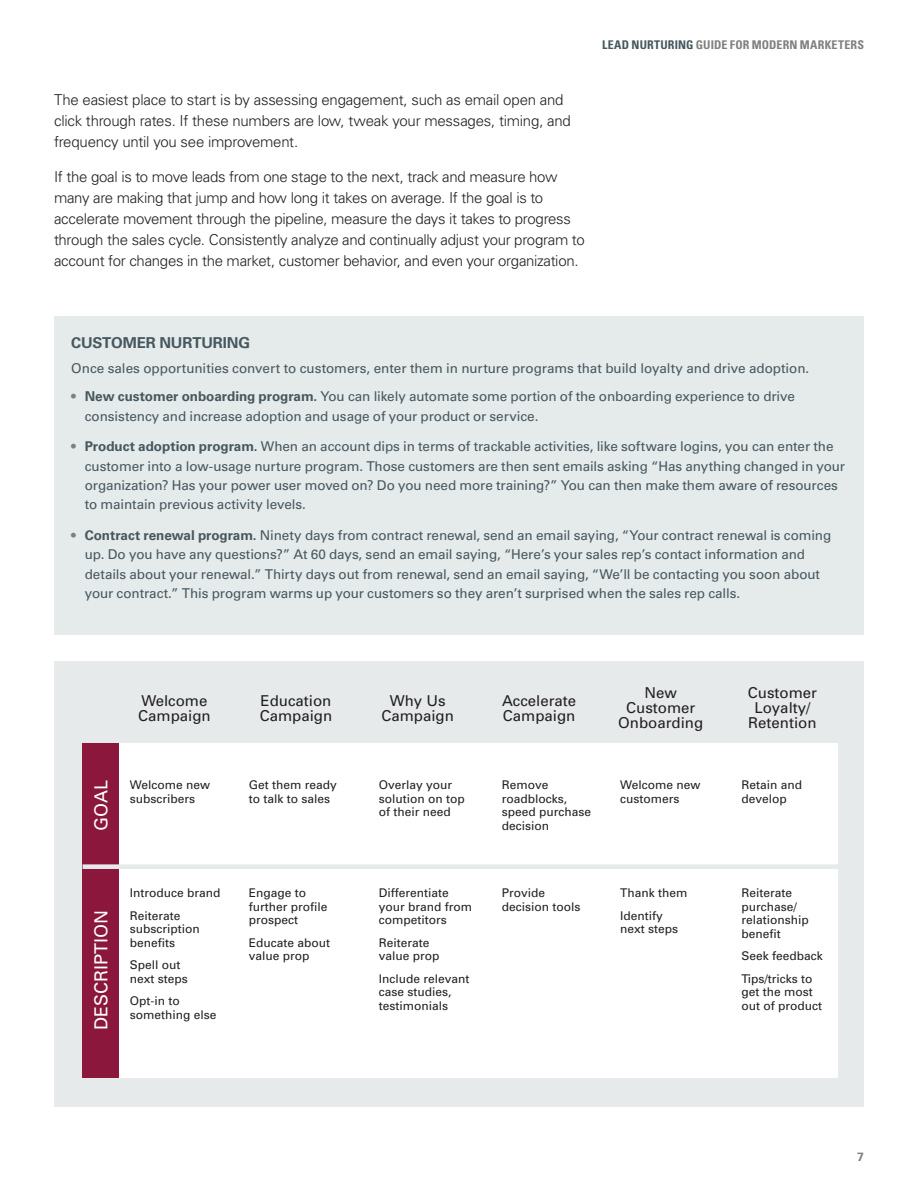
<style>
.page{position:relative;width:918px;height:1188px;background:#fff}
.page>*{position:absolute;margin:0;border:0;box-sizing:border-box;transform-origin:0 0}
.t1{font:18px "Univers";color:#fff}
.t2{font:300 15px/21px "Univers LT Std";letter-spacing:-.02em;color:#231f20}
.t3{font:15px/15px "Univers";color:#231f20}
.t4{font:700 15px "Univers LT Std";letter-spacing:-.01em;color:#46575e}
.t5{font:13.5px/19.5px "Univers LT Std";letter-spacing:-.01em;color:#46575e}
.t6{font:12px/13.5px "Univers";color:#231f20}
.t7{font:700 condensed 12px "Univers LT Std";letter-spacing:.01em;color:#7f7f7f}
.t8{font:700 12px "Univers LT Std";color:#7f7f7f}
.s1{color:#46575e}
.s2{color:#7f7f7f}
.s3{font-weight:700}
</style>
<div class="page">
<div style="left:54px;top:316px;width:810px;height:318px;background:#e5eaeb"></div>
<div style="left:54px;top:662px;width:810px;height:445px;background:#e6eaeb"></div>
<div style="left:83px;top:744px;width:755px;height:334px;background:#fff"></div>
<div style="left:83px;top:744px;width:36px;height:334px;background:#8b173c"></div>
<div style="left:83px;top:864px;width:755px;height:5px;background:#e6eaeb"></div>
<p class="t2" style="left:54px;top:90px;width:518px">The easiest place to start is by assessing engagement, such as email open and click through rates. If these numbers are low, tweak your messages, timing, and frequency until you see improvement.</p>
<p class="t2" style="left:54px;top:166px;width:532px">If the goal is to move leads from one stage to the next, track and measure how many are making that jump and how long it takes on average. If the goal is to accelerate movement through the pipeline, measure the days it takes to progress through the sales cycle. Consistently analyze and continually adjust your program to account for changes in the market, customer behavior, and even your organization.</p>
<p class="t7" style="left:602px;top:38px;width:263px"><span class="s1">LEAD NURTURING</span> GUIDE FOR MODERN MARKETERS</p>
<p class="t4" style="left:71px;top:334px;width:180px">CUSTOMER NURTURING</p>
<p class="t5" style="left:71px;top:358px;width:740px">Once sales opportunities convert to customers, enter them in nurture programs that build loyalty and drive adoption.</p>
<p class="t5" style="left:85px;top:387px;width:712px;text-indent:-14px"><span class="s2">•</span> <span class="s3">New customer onboarding program.</span> You can likely automate some portion of the onboarding experience to drive consistency and increase adoption and usage of your product or service.</p>
<p class="t5" style="left:85px;top:437px;width:762px;text-indent:-14px"><span class="s2">•</span> <span class="s3">Product adoption program.</span> When an account dips in terms of trackable activities, like software logins, you can enter the customer into a low-usage nurture program. Those customers are then sent emails asking “Has anything changed in your organization? Has your power user moved on? Do you need more training?” You can then make them aware of resources to maintain previous activity levels.</p>
<p class="t5" style="left:85px;top:525px;width:748px;text-indent:-14px"><span class="s2">•</span> <span class="s3">Contract renewal program.</span> Ninety days from contract renewal, send an email saying, “Your contract renewal is coming up. Do you have any questions?” At 60 days, send an email saying, “Here’s your sales rep’s contact information and details about your renewal.” Thirty days out from renewal, send an email saying, “We’ll be contacting you soon about your contract.” This program warms up your customers so they aren’t surprised when the sales rep calls.</p>
<p class="t3" style="left:138px;top:693px;width:74px">Welcome<br>Campaign</p>
<h1 class="t1" style="left:90px;top:831px;width:53px;rotate:-90deg">GOAL</h1>
<p class="t6" style="left:130px;top:778px;width:82px">Welcome new subscribers</p>
<h1 class="t1" style="left:90px;top:1030px;width:122px;rotate:-90deg">DESCRIPTION</h1>
<p class="t6" style="left:130px;top:881px;width:92px;line-height:22.5px">Introduce brand<br>Reiterate</p>
<p class="t6" style="left:130px;top:922px;width:71px">subscription benefits</p>
<p class="t6" style="left:130px;top:958px;width:60px">Spell out next steps</p>
<p class="t6" style="left:130px;top:994px;width:88px">Opt-in to something else</p>
<p class="t3" style="left:260px;top:693px;width:74px">Education<br>Campaign</p>
<p class="t3" style="left:381px;top:693px;width:74px;text-align:center">Why Us<br>Campaign</p>
<p class="t3" style="left:502px;top:693px;width:76px">Accelerate<br>Campaign</p>
<p class="t3" style="left:618px;top:685px;width:87px;text-align:center">New<br>Customer<br>Onboarding</p>
<p class="t3" style="left:748px;top:685px;width:71px;text-align:center">Customer<br>Loyalty/<br>Retention</p>
<p class="t6" style="left:249px;top:778px;width:90px">Get them ready to talk to sales</p>
<p class="t6" style="left:379px;top:778px;width:87px">Overlay your solution on top of their need</p>
<p class="t6" style="left:502px;top:778px;width:91px">Remove roadblocks, speed purchase decision</p>
<p class="t6" style="left:620px;top:778px;width:82px">Welcome new customers</p>
<p class="t6" style="left:741px;top:778px;width:62px">Retain and develop</p>
<p class="t6" style="left:249px;top:886px;width:80px">Engage to further profile prospect</p>
<p class="t6" style="left:249px;top:935px;width:83px">Educate about value prop</p>
<p class="t6" style="left:379px;top:886px;width:95px">Differentiate your brand from competitors</p>
<p class="t6" style="left:379px;top:935px;width:62px">Reiterate value prop</p>
<p class="t6" style="left:379px;top:971px;width:92px">Include relevant case studies, testimonials</p>
<p class="t6" style="left:502px;top:886px;width:80px">Provide decision tools</p>
<p class="t6" style="left:620px;top:881px;width:69px;line-height:22.5px">Thank them<br>Identify</p>
<p class="t6" style="left:620px;top:922px;width:60px">next steps</p>
<p class="t6" style="left:741px;top:886px;width:69px">Reiterate purchase/ relationship benefit</p>
<p class="t6" style="left:741px;top:944px;width:83px;line-height:22.5px">Seek feedback<br>Tips/tricks to</p>
<p class="t6" style="left:741px;top:985px;width:82px">get the most out of product</p>
<p class="t8" style="left:857px;top:1150px;width:8px">7</p>
</div>
